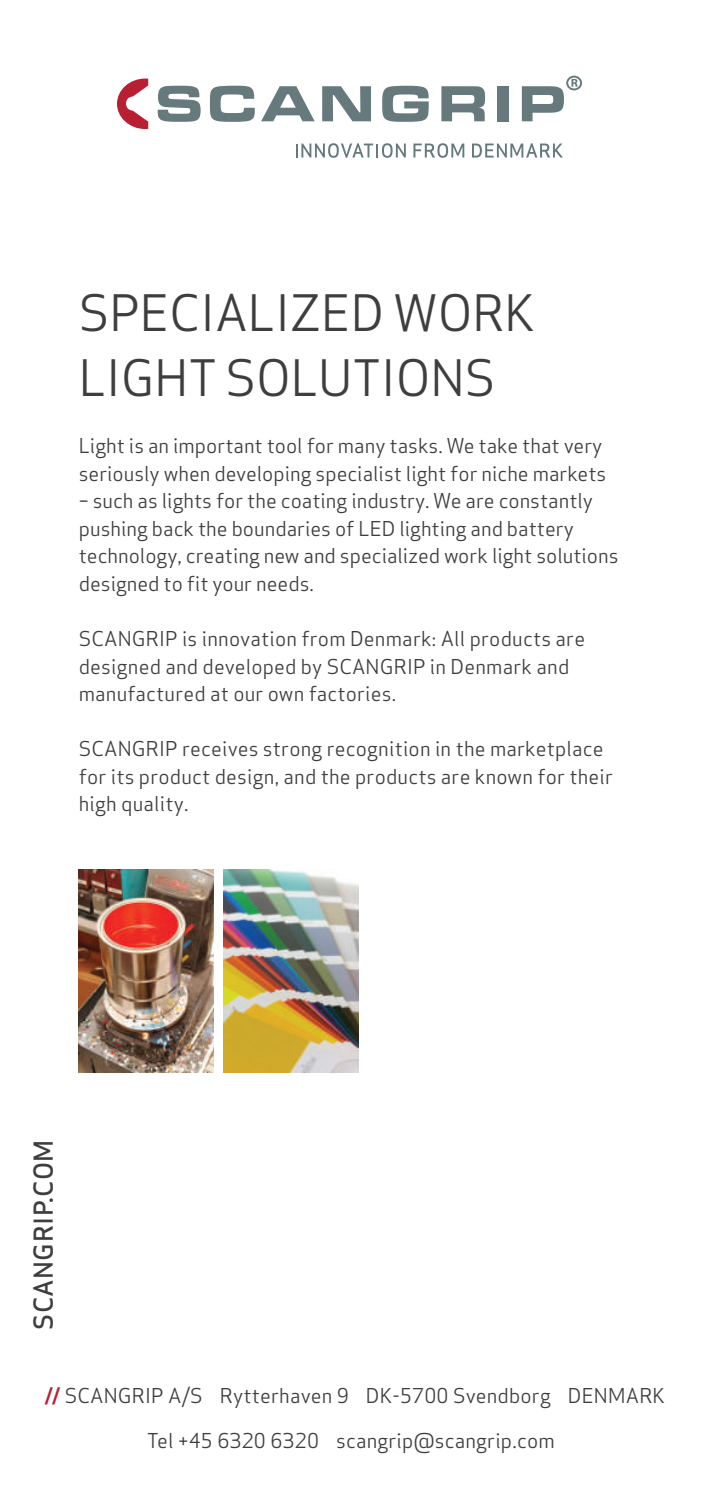
<style>
.page{position:relative;width:702px;height:1489px;background:#fff}
.page>*{position:absolute;margin:0;border:0;box-sizing:border-box;transform-origin:0 0}
.t1{font:49px/64.8px "Apex Sans";color:#3e3e3f}
.t2{font:500 25.5px "Apex Sans";letter-spacing:.02em;color:#3e3e3f}
.t3{font:20px/27.5px "Apex Sans";color:#3e3e3f}
.s1{font-family:"DIN Pro";font-weight:700;color:#b91f33}
</style>
<div class="page">
<img style="left:79px;top:869px;width:134px;height:203px">
<img style="left:224px;top:869px;width:134px;height:203px">
<svg style="left:117px;top:78px;width:31px;height:51px"></svg>
<svg style="left:158px;top:86px;width:43px;height:36px"></svg>
<svg style="left:210px;top:86px;width:45px;height:36px"></svg>
<svg style="left:261px;top:86px;width:53px;height:35px"></svg>
<svg style="left:322px;top:86px;width:49px;height:35px"></svg>
<svg style="left:382px;top:86px;width:46px;height:36px"></svg>
<svg style="left:441px;top:86px;width:44px;height:35px"></svg>
<div style="left:497px;top:86px;width:11px;height:35px;background:#66797d"></div>
<svg style="left:522px;top:76px;width:60px;height:45px"></svg>
<svg style="left:296px;top:143px;width:110px;height:15px"></svg>
<svg style="left:413px;top:143px;width:51px;height:15px"></svg>
<svg style="left:472px;top:143px;width:91px;height:14px"></svg>
<h1 class="t1" style="left:79px;top:276px;width:458px">SPECIALIZED WORK<br>LIGHT SOLUTIONS</h1>
<p class="t3" style="left:79px;top:430px;width:529px">Light is an important tool for many tasks. We take that very seriously when developing specialist light for niche markets</p>
<p class="t3" style="left:79px;top:485px;width:541px">– such as lights for the coating industry. We are constantly pushing back the boundaries of LED lighting and battery technology, creating new and specialized work light solutions designed to fit your needs.</p>
<p class="t3" style="left:79px;top:623px;width:508px">SCANGRIP is innovation from Denmark: All products are designed and developed by SCANGRIP in Denmark and manufactured at our own factories.</p>
<p class="t3" style="left:79px;top:733px;width:535px">SCANGRIP receives strong recognition in the marketplace for its product design, and the products are known for their high quality.</p>
<p class="t2" style="left:21px;top:1329px;width:192px;rotate:-90deg">SCANGRIP.COM</p>
<p class="t3" style="left:45px;top:1379px;width:621px"><span class="s1">//</span> SCANGRIP A/S Rytterhaven 9 DK-5700 Svendborg DENMARK</p>
<p class="t3" style="left:147px;top:1424px;width:409px">Tel +45 6320 6320 scangrip@scangrip.com</p>
</div>
